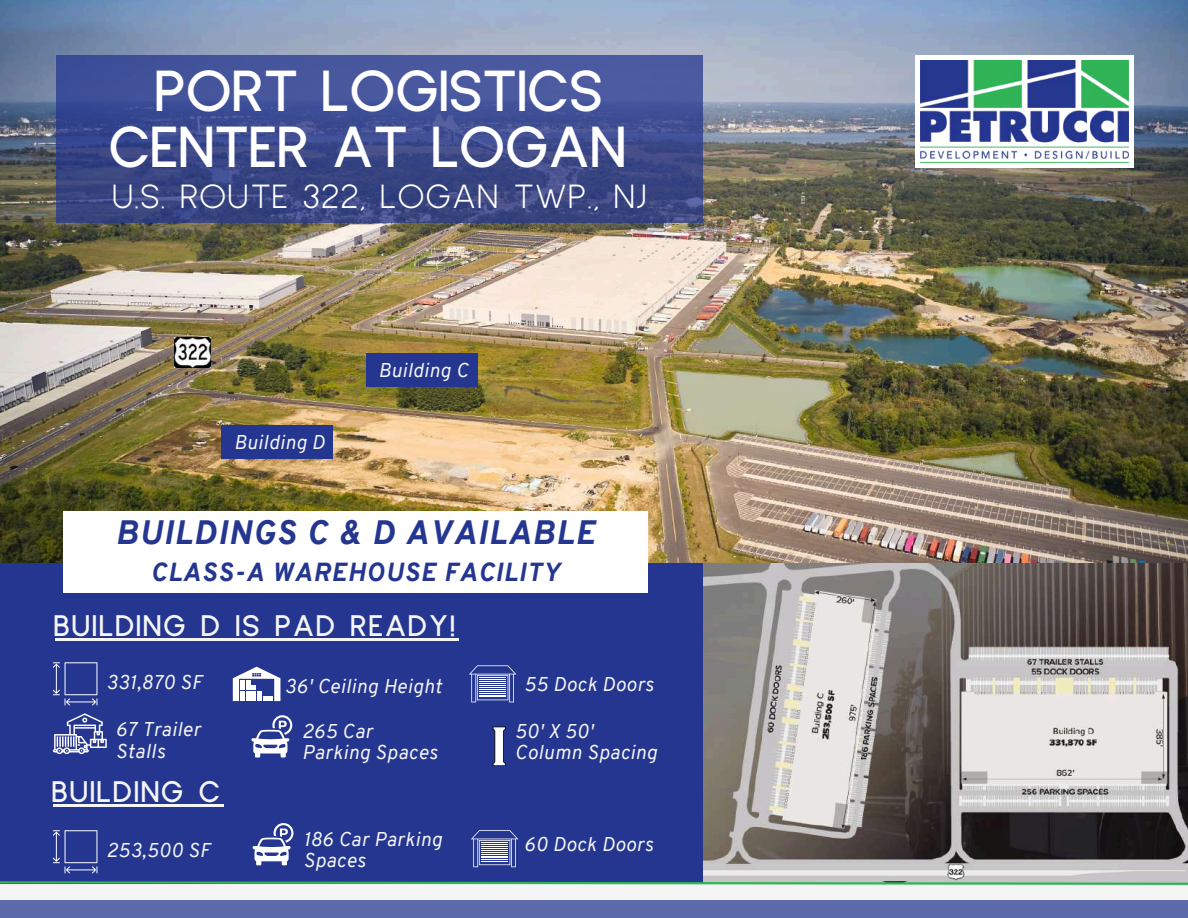
<style>
.page{position:relative;width:1188px;height:918px;background:#fff}
.page>*{position:absolute;margin:0;border:0;box-sizing:border-box;transform-origin:0 0}
.t1{font:700 46.5px/56.2px "Glasgow";letter-spacing:.06em;color:#fff;text-align:center}
.t2{font:italic 800 33px "Overpass";letter-spacing:.06em;color:#243690}
.t3{font:300 27px "Glasgow";letter-spacing:.08em;color:#fff}
.t4{font:italic 800 25.5px "Overpass";letter-spacing:.06em;color:#243690}
.t5{font:700 24px "Glasgow";letter-spacing:.13em;color:#f5f5f5}
.t6{font:italic 19.5px/21.3px "Overpass";letter-spacing:.025em;color:#f5f5f5}
</style>
<div class="page">
<img style="left:0;top:0;width:1188px;height:563px">
<div style="left:0;top:563px;width:703px;height:321px;background:#243690"></div>
<img style="left:703px;top:563px;width:485px;height:317px">
<div style="left:0;top:900px;width:1188px;height:18px;background:#5c69ab"></div>
<div style="left:63px;top:511px;width:585px;height:81px;background:#fff"></div>
<svg style="left:56px;top:56px;width:647px;height:167px"></svg>
<div style="left:915px;top:56px;width:219px;height:112px;background:#fff"></div>
<img style="left:921px;top:61px;width:208px;height:102px">
<svg style="left:233px;top:667px;width:47px;height:34px"></svg>
<svg style="left:493px;top:726px;width:13px;height:40px"></svg>
<svg style="left:251px;top:715px;width:41px;height:43px"></svg>
<svg style="left:53px;top:662px;width:44px;height:43px"></svg>
<img style="left:175px;top:338px;width:36px;height:29px">
<svg style="left:0;top:880px;width:1188px;height:5px"></svg>
<svg style="left:53px;top:713px;width:54px;height:41px"></svg>
<hr style="left:55px;top:638px;width:403px;height:3px;background:#f5f5f5">
<svg style="left:469px;top:665px;width:47px;height:37px"></svg>
<div style="left:222px;top:425px;width:111px;height:34px;background:#243690"></div>
<div style="left:366px;top:353px;width:111px;height:34px;background:#243690"></div>
<hr style="left:53px;top:804px;width:170px;height:2px;background:#f5f5f5">
<svg style="left:53px;top:830px;width:44px;height:43px"></svg>
<svg style="left:471px;top:830px;width:47px;height:37px"></svg>
<svg style="left:252px;top:823px;width:41px;height:42px"></svg>
<h1 class="t1" style="left:111px;top:65px;width:516px">PORT LOGISTICS<br>CENTER AT LOGAN</h1>
<h3 class="t3" style="left:113px;top:175px;width:535px">U.S. ROUTE 322, LOGAN TWP., NJ</h3>
<p class="t6" style="left:234px;top:433px;width:92px">Building D</p>
<p class="t6" style="left:378px;top:361px;width:91px">Building C</p>
<h2 class="t2" style="left:116px;top:519px;width:480px">BUILDINGS C &amp; D AVAILABLE</h2>
<h3 class="t4" style="left:151px;top:562px;width:410px">CLASS-A WAREHOUSE FACILITY</h3>
<p class="t5" style="left:55px;top:608px;width:402px">BUILDING D IS PAD READY!</p>
<p class="t6" style="left:107px;top:674px;width:97px">331,870 SF</p>
<p class="t6" style="left:116px;top:721px;width:86px">67 Trailer<br>Stalls</p>
<p class="t5" style="left:53px;top:774px;width:169px">BUILDING C</p>
<p class="t6" style="left:285px;top:677px;width:158px">36' Ceiling Height</p>
<p class="t6" style="left:302px;top:723px;width:137px">265 Car<br>Parking Spaces</p>
<p class="t6" style="left:524px;top:676px;width:131px">55 Dock Doors</p>
<p class="t6" style="left:515px;top:722px;width:144px">50' X 50'<br>Column Spacing</p>
<p class="t6" style="left:303px;top:830px;width:140px">186 Car Parking<br>Spaces</p>
<p class="t6" style="left:107px;top:842px;width:105px">253,500 SF</p>
<p class="t6" style="left:524px;top:836px;width:131px">60 Dock Doors</p>
</div>
